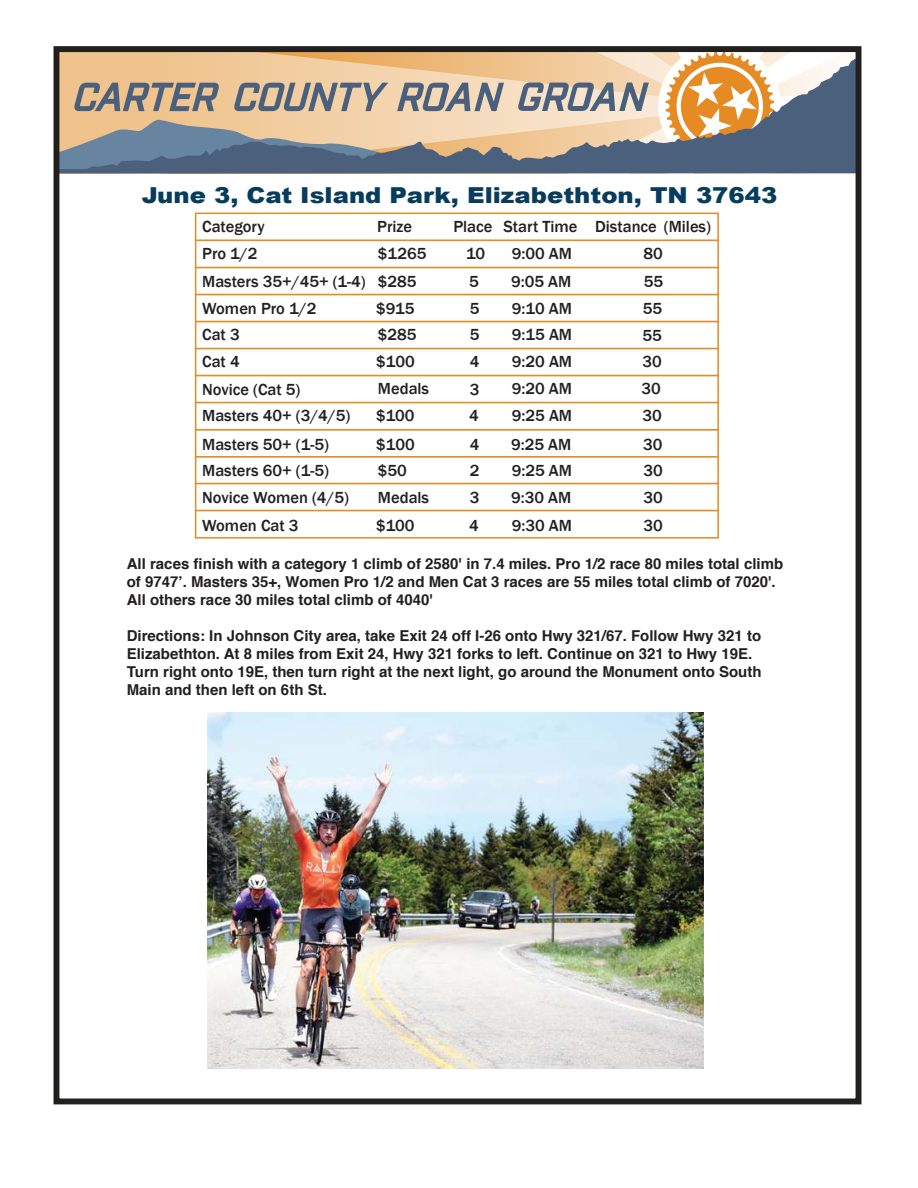
<style>
.page{position:relative;width:918px;height:1188px;background:#fff}
.page>*{position:absolute;margin:0;border:0;box-sizing:border-box;transform-origin:0 0}
.t1{font:900 21.9px "Arial";color:#073c5d;scale:1.11 1}
.t2{font:500 16.5px "Franklin Gothic";color:#221f1f}
.t3{font:700 15px/18px "Helvetica";color:#221f1f}
</style>
<div class="page">
<img style="left:208px;top:713px;width:496px;height:356px">
<svg style="left:53px;top:46px;width:457px;height:145px"></svg>
<svg style="left:61px;top:58px;width:449px;height:115px"></svg>
<div style="left:54px;top:46px;width:807px;height:1058px;border:6px solid #221f1f"></div>
<svg style="left:74px;top:83px;width:145px;height:28px"></svg>
<svg style="left:234px;top:83px;width:154px;height:28px"></svg>
<svg style="left:397px;top:83px;width:107px;height:28px"></svg>
<svg style="left:510px;top:46px;width:352px;height:271px"></svg>
<div style="left:195px;top:213px;width:524px;height:326px;border:2px solid #e28e25"></div>
<hr style="left:196px;top:239px;width:522px;height:2px;background:#e28e25">
<hr style="left:196px;top:267px;width:522px;height:1px;background:#e28e25">
<hr style="left:196px;top:294px;width:522px;height:1px;background:#e28e25">
<hr style="left:196px;top:321px;width:522px;height:1px;background:#e28e25">
<hr style="left:196px;top:348px;width:522px;height:1px;background:#e28e25">
<hr style="left:196px;top:375px;width:522px;height:1px;background:#e28e25">
<hr style="left:196px;top:402px;width:522px;height:1px;background:#e28e25">
<hr style="left:196px;top:429px;width:522px;height:2px;background:#e28e25">
<hr style="left:196px;top:456px;width:522px;height:2px;background:#e28e25">
<hr style="left:196px;top:483px;width:522px;height:1px;background:#e28e25">
<hr style="left:196px;top:510px;width:522px;height:1px;background:#e28e25">
<h1 class="t1" style="left:142px;top:187px;width:574px">June 3, Cat Island Park, Elizabethton, TN 37643</h1>
<p class="t2" style="left:202px;top:220px;width:64px">Category</p>
<p class="t2" style="left:377px;top:220px;width:36px">Prize</p>
<p class="t2" style="left:453px;top:220px;width:259px">Place Start Time Distance (Miles)</p>
<p class="t2" style="left:202px;top:247px;width:57px">Pro 1/2</p>
<p class="t2" style="left:378px;top:247px;width:50px">$1265</p>
<p class="t2" style="left:466px;top:247px;width:21px">10</p>
<p class="t2" style="left:512px;top:247px;width:62px">9:00 AM</p>
<p class="t2" style="left:644px;top:247px;width:21px">80</p>
<p class="t2" style="left:202px;top:274px;width:216px">Masters 35+/45+ (1-4) $285</p>
<p class="t2" style="left:469px;top:274px;width:11px">5</p>
<p class="t2" style="left:511px;top:274px;width:62px">9:05 AM</p>
<p class="t2" style="left:644px;top:274px;width:21px">55</p>
<p class="t2" style="left:512px;top:301px;width:62px">9:10 AM</p>
<p class="t2" style="left:643px;top:301px;width:21px">55</p>
<p class="t2" style="left:202px;top:328px;width:39px">Cat 3</p>
<p class="t2" style="left:378px;top:328px;width:40px">$285</p>
<p class="t2" style="left:470px;top:328px;width:11px">5</p>
<p class="t2" style="left:512px;top:328px;width:62px">9:15 AM</p>
<p class="t2" style="left:642px;top:328px;width:21px">55</p>
<p class="t2" style="left:202px;top:355px;width:39px">Cat 4</p>
<p class="t2" style="left:376px;top:355px;width:40px">$100</p>
<p class="t2" style="left:470px;top:355px;width:11px">4</p>
<p class="t2" style="left:512px;top:355px;width:62px">9:20 AM</p>
<p class="t2" style="left:642px;top:355px;width:21px">30</p>
<p class="t2" style="left:202px;top:301px;width:116px">Women Pro 1/2</p>
<p class="t2" style="left:376px;top:301px;width:40px">$915</p>
<p class="t2" style="left:470px;top:301px;width:11px">5</p>
<p class="t2" style="left:202px;top:382px;width:100px">Novice (Cat 5)</p>
<p class="t2" style="left:378px;top:382px;width:53px">Medals</p>
<p class="t2" style="left:470px;top:382px;width:11px">3</p>
<p class="t2" style="left:512px;top:382px;width:62px">9:20 AM</p>
<p class="t2" style="left:642px;top:382px;width:21px">30</p>
<p class="t2" style="left:202px;top:409px;width:150px">Masters 40+ (3/4/5)</p>
<p class="t2" style="left:376px;top:409px;width:40px">$100</p>
<p class="t2" style="left:469px;top:409px;width:11px">4</p>
<p class="t2" style="left:512px;top:409px;width:62px">9:25 AM</p>
<p class="t2" style="left:642px;top:409px;width:21px">30</p>
<p class="t2" style="left:202px;top:438px;width:128px">Masters 50+ (1-5)</p>
<p class="t2" style="left:376px;top:438px;width:40px">$100</p>
<p class="t2" style="left:470px;top:438px;width:11px">4</p>
<p class="t2" style="left:511px;top:438px;width:62px">9:25 AM</p>
<p class="t2" style="left:643px;top:438px;width:21px">30</p>
<p class="t2" style="left:202px;top:464px;width:128px">Masters 60+ (1-5)</p>
<p class="t2" style="left:378px;top:464px;width:31px">$50</p>
<p class="t2" style="left:470px;top:464px;width:11px">2</p>
<p class="t2" style="left:512px;top:464px;width:62px">9:25 AM</p>
<p class="t2" style="left:644px;top:464px;width:21px">30</p>
<p class="t2" style="left:202px;top:490px;width:148px">Novice Women (4/5)</p>
<p class="t2" style="left:378px;top:490px;width:53px">Medals</p>
<p class="t2" style="left:470px;top:490px;width:11px">3</p>
<p class="t2" style="left:511px;top:490px;width:62px">9:30 AM</p>
<p class="t2" style="left:644px;top:490px;width:21px">30</p>
<p class="t2" style="left:202px;top:518px;width:98px">Women Cat 3</p>
<p class="t2" style="left:376px;top:518px;width:40px">$100</p>
<p class="t2" style="left:469px;top:518px;width:11px">4</p>
<p class="t2" style="left:512px;top:518px;width:62px">9:30 AM</p>
<p class="t2" style="left:644px;top:518px;width:21px">30</p>
<p class="t3" style="left:127px;top:556px;width:658px">All races finish with a category 1 climb of 2580' in 7.4 miles. Pro 1/2 race 80 miles total climb of 9747’. Masters 35+, Women Pro 1/2 and Men Cat 3 races are 55 miles total climb of 7020'.<br>All others race 30 miles total climb of 4040'</p>
<p class="t3" style="left:127px;top:628px;width:636px">Directions: In Johnson City area, take Exit 24 off I-26 onto Hwy 321/67. Follow Hwy 321 to Elizabethton. At 8 miles from Exit 24, Hwy 321 forks to left. Continue on 321 to Hwy 19E.<br>Turn right onto 19E, then turn right at the next light, go around the Monument onto South Main and then left on 6th St.</p>
</div>
